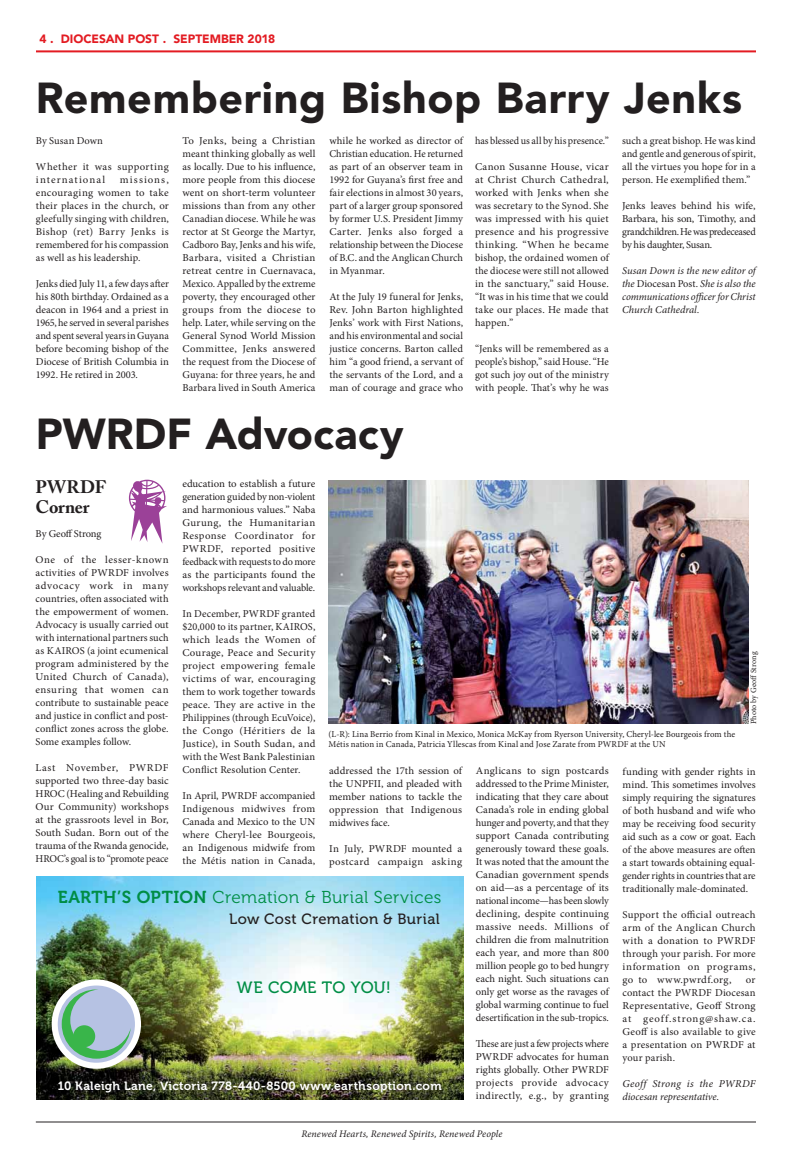
<style>
.page{position:relative;width:792px;height:1152px;background:#fff}
.page>*{position:absolute;margin:0;border:0;box-sizing:border-box;transform-origin:0 0}
.t1{font:900 43px "Avenir LT Std";letter-spacing:.015em;color:#231f20}
.t2{font:700 18px/20px "Adobe Caslon Pro";letter-spacing:-.005em;color:#231f20}
.t3{font:17.2px "Museo 300";letter-spacing:.025em;color:#008d45}
.t4{font:16.4px "Museo 500";letter-spacing:.015em;color:#008d45}
.t5{font:14.8px "Museo 500";letter-spacing:.025em;color:#231f20}
.t6{font:12px "Museo 700";letter-spacing:.025em;color:#fff}
.t7{font:900 12px "Avenir LT Std";letter-spacing:-.005em;color:#e31b22}
.t8{font:10.5px/13px "Minion Pro";letter-spacing:.005em;color:#231f20;text-align:justify}
.t9{font:italic 10.5px/13px "Minion Pro";color:#231f20}
.t10{font:10.5px/13px "Minion Pro";letter-spacing:.035em;color:#231f20}
.t11{font:10.5px/13px "Minion Pro";letter-spacing:.055em;color:#231f20}
.t12{font:italic 10px "Minion Pro";letter-spacing:.005em;color:#231f20}
.t13{font:9px/10px "Minion Pro";letter-spacing:.01em;color:#231f20}
.t14{font:8px "Minion Pro";letter-spacing:.005em;color:#231f20}
.s1{font-style:normal}
.s2{font-family:"Museo 700"}
</style>
<div class="page">
<hr style="left:36px;top:1122px;width:720px;height:1px;background:#231f20">
<hr style="left:36px;top:50px;width:720px;height:2px;background:#e31b22">
<svg style="left:129px;top:480px;width:38px;height:64px"></svg>
<img style="left:329px;top:481px;width:420px;height:242px">
<img style="left:36px;top:876px;width:427px;height:223px">
<div style="left:52px;top:979px;width:89px;height:90px;background:#fff;border-radius:50%"></div>
<div style="left:58px;top:986px;width:77px;height:77px;background:#b6c2e3;border-radius:50%"></div>
<svg style="left:62px;top:989px;width:69px;height:70px"></svg>
<p class="t7" style="left:40px;top:31px;width:237px">4 . DIOCESAN POST . SEPTEMBER 2018</p>
<h1 class="t1" style="left:36px;top:72px;width:708px">Remembering Bishop Barry Jenks</h1>
<p class="t8" style="left:36px;top:134px;width:69px">By Susan Down</p>
<p class="t11" style="left:36px;top:160px;width:134px">Whether it was supporting international</p>
<p class="t8" style="left:36px;top:173px;width:135px;text-indent:84px">missions, encouraging women to take their places in the church, or gleefully singing with children, Bishop (ret) Barry Jenks is remembered for his compassion as well as his leadership.</p>
<p class="t8" style="left:36px;top:277px;width:135px">Jenks died July 11, a few days after his 80th birthday. Ordained as a deacon in 1964 and a priest in 1965, he served in several parishes and spent several years in Guyana before becoming bishop of the Diocese of British Columbia in 1992. He retired in 2003.</p>
<p class="t8" style="left:183px;top:134px;width:135px">To Jenks, being a Christian meant thinking globally as well as locally. Due to his influence, more people from this diocese went on short-term volunteer missions than from any other Canadian diocese. While he was rector at St George the Martyr, Cadboro Bay, Jenks and his wife, Barbara, visited a Christian retreat centre in Cuernavaca, Mexico. Appalled by the extreme poverty, they encouraged other groups from the diocese to help. Later, while serving on the General Synod World Mission Committee, Jenks answered the request from the Diocese of Guyana: for three years, he and Barbara lived in South America</p>
<p class="t8" style="left:329px;top:134px;width:135px">while he worked as director of Christian education. He returned as part of an observer team in 1992 for Guyana’s first free and fair elections in almost 30 years, part of a larger group sponsored by former U.S. President Jimmy Carter. Jenks also forged a relationship between the Diocese of B.C. and the Anglican Church in Myanmar.</p>
<p class="t8" style="left:329px;top:290px;width:135px">At the July 19 funeral for Jenks, Rev. John Barton highlighted Jenks’ work with First Nations, and his environmental and social justice concerns. Barton called him “a good friend, a servant of the servants of the Lord, and a man of courage and grace who</p>
<h1 class="t1" style="left:36px;top:408px;width:369px">PWRDF Advocacy</h1>
<p class="t8" style="left:475px;top:134px;width:135px">has blessed us all by his presence.”</p>
<p class="t8" style="left:475px;top:160px;width:135px">Canon Susanne House, vicar at Christ Church Cathedral, worked with Jenks when she was secretary to the Synod. She was impressed with his quiet presence and his progressive thinking. “When he became bishop, the ordained women of the diocese were still not allowed in the sanctuary,” said House. “It was in his time that we could take our places. He made that happen.”</p>
<p class="t8" style="left:475px;top:342px;width:135px">“Jenks will be remembered as a people’s bishop,” said House. “He got such joy out of the ministry with people. That’s why he was</p>
<p class="t8" style="left:622px;top:134px;width:135px">such a great bishop. He was kind and gentle and generous of spirit, all the virtues you hope for in a person. He exemplified them.”</p>
<p class="t8" style="left:622px;top:199px;width:135px">Jenks leaves behind his wife, Barbara, his son, Timothy, and grandchildren. He was predeceased by his daughter, Susan.</p>
<p class="t9" style="left:622px;top:264px;width:135px;text-align:justify">Susan Down is the new editor of the <span class="s1">Diocesan Post.</span> She is also the communications officer for Christ Church Cathedral.</p>
<p class="t8" style="left:182px;top:478px;width:135px">education to establish a future generation guided by non-violent and harmonious values.” Naba Gurung, the Humanitarian Response Coordinator for PWRDF, reported positive feedback with requests to do more as the participants found the workshops relevant and valuable.</p>
<p class="t8" style="left:182px;top:608px;width:135px">In December, PWRDF granted $20,000 to its partner, KAIROS, which leads the Women of Courage, Peace and Security project empowering female victims of war, encouraging them to work together towards peace. They are active in the Philippines (through EcuVoice), the Congo (Héritiers de la Justice), in South Sudan, and with the West Bank Palestinian Conflict Resolution Center.</p>
<p class="t8" style="left:182px;top:790px;width:135px">In April, PWRDF accompanied Indigenous midwives from Canada and Mexico to the UN where Cheryl-lee Bourgeois, an Indigenous midwife from the Métis nation in Canada,</p>
<h2 class="t2" style="left:36px;top:477px;width:72px">PWRDF<br>Corner</h2>
<p class="t8" style="left:36px;top:527px;width:67px">By Geoff Strong</p>
<p class="t8" style="left:36px;top:553px;width:135px">One of the lesser-known activities of PWRDF involves advocacy work in many countries, often associated with the empowerment of women.<br>Advocacy is usually carried out with international partners such as KAIROS (a joint ecumenical program administered by the United Church of Canada), ensuring that women can contribute to sustainable peace and justice in conflict and post&shy;conflict zones across the globe.<br>Some examples follow.</p>
<p class="t8" style="left:36px;top:761px;width:135px">Last November, PWRDF supported two three-day basic HROC (Healing and Rebuilding Our Community) workshops at the grassroots level in Bor, South Sudan. Born out of the trauma of the Rwanda genocide, HROC’s goal is to “promote peace</p>
<p class="t14" style="left:748px;top:724px;width:74px;rotate:-90deg">Photo by Geoff Strong</p>
<p class="t13" style="left:329px;top:729px;width:408px">(L-R): Lina Berrio from Kinal in Mexico, Monica McKay from Ryerson University, Cheryl-lee Bourgeois from the<br>Métis nation in Canada, Patricia Yllescas from Kinal and Jose Zarate from PWRDF at the UN</p>
<p class="t8" style="left:476px;top:765px;width:135px">Anglicans to sign postcards addressed to the Prime Minister, indicating that they care about Canada’s role in ending global hunger and poverty, and that they support Canada contributing generously toward these goals.<br>It was noted that the amount the Canadian government spends on aid—as a percentage of its national income—has been slowly declining, despite continuing massive needs. Millions of children die from malnutrition each year, and more than 800 million people go to bed hungry each night. Such situations can only get worse as the ravages of global warming continue to fuel desertification in the sub-tropics.</p>
<p class="t8" style="left:476px;top:1038px;width:135px">These are just a few projects where PWRDF advocates for human rights globally. Other PWRDF projects provide advocacy indirectly, e.g., by granting</p>
<p class="t8" style="left:329px;top:765px;width:135px">addressed the 17th session of the UNPFII, and pleaded with member nations to tackle the oppression that Indigenous midwives face.</p>
<p class="t10" style="left:329px;top:843px;width:135px">In July, PWRDF mounted a postcard campaign asking</p>
<p class="t8" style="left:623px;top:765px;width:135px">funding with gender rights in mind. This sometimes involves simply requiring the signatures of both husband and wife who may be receiving food security aid such as a cow or goat. Each of the above measures are often a start towards obtaining equal&shy;gender rights in countries that are traditionally male-dominated.</p>
<p class="t8" style="left:623px;top:908px;width:135px">Support the official outreach arm of the Anglican Church with a donation to PWRDF through your parish. For more information on programs, go to www.pwrdf.org,</p>
<h3 class="t3" style="left:58px;top:888px;width:385px"><span class="s2">EARTH’S OPTION</span> Cremation &amp; Burial Services</h3>
<h3 class="t5" style="left:229px;top:911px;width:212px">Low Cost Cremation &amp; Burial</h3>
<p class="t8" style="left:623px;top:973px;width:134px;text-indent:123px">or contact the PWRDF Diocesan Representative, Geoff Strong at geoff.strong@shaw.ca.<br>Geoff is also available to give a presentation on PWRDF at your parish.</p>
<p class="t9" style="left:623px;top:1077px;width:134px">Geoff Strong is the PWRDF diocesan representative.</p>
<h3 class="t4" style="left:237px;top:978px;width:155px">WE COME TO YOU!</h3>
<p class="t6" style="left:58px;top:1079px;width:385px">10 Kaleigh Lane, Victoria 778-440-8500 www.earthsoption.com</p>
<p class="t12" style="left:301px;top:1127px;width:203px">Renewed Hearts, Renewed Spirits, Renewed People</p>
</div>
